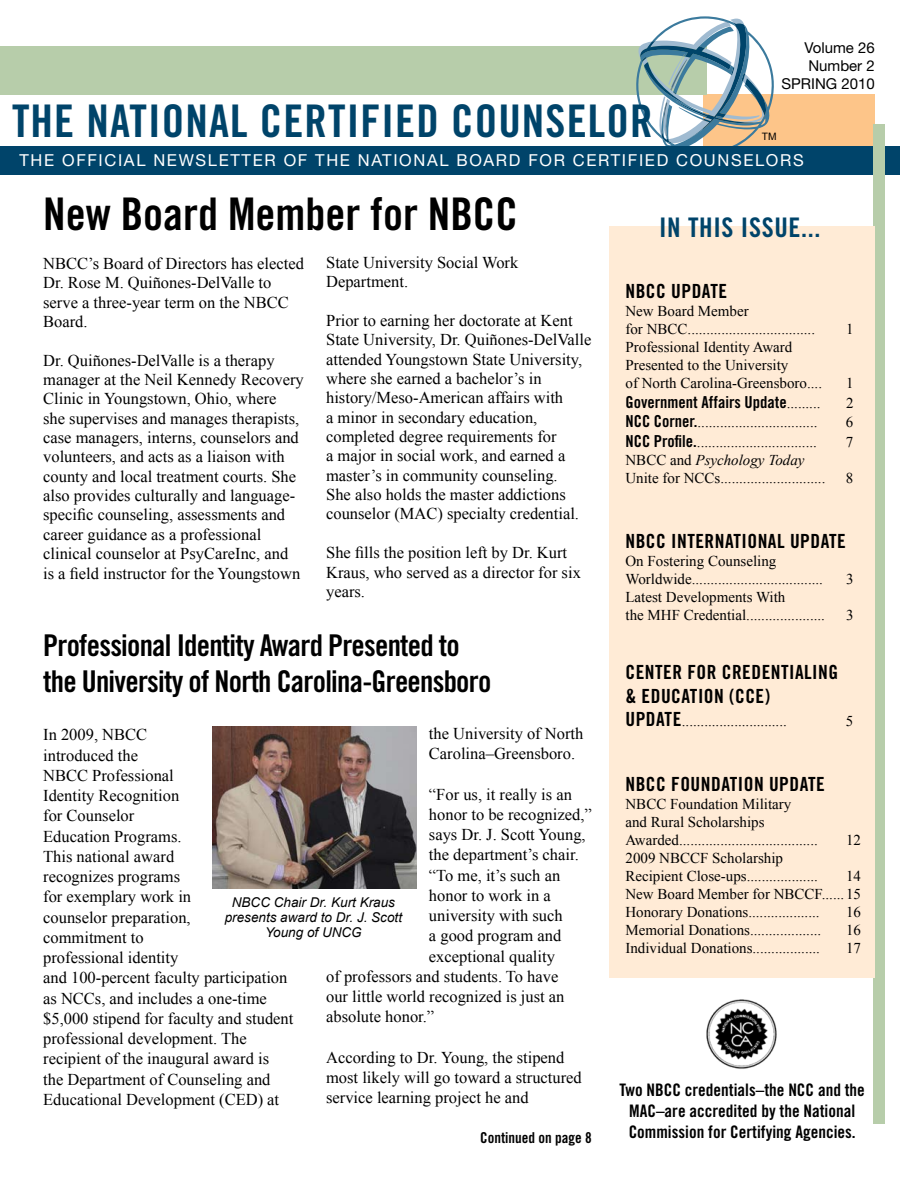
<style>
.page{position:relative;width:918px;height:1188px;background:#fff}
.page>*{position:absolute;margin:0;border:0;box-sizing:border-box;transform-origin:0 0}
.t1{font:45px "Trade Gothic Bold Cond Twenty";letter-spacing:.025em;color:#00446a}
.t2{font:45px "Trade Gothic Bold Cond Twenty";color:#000}
.t3{font:30px/36px "Trade Gothic Bold Cond Twenty";letter-spacing:-.025em;color:#000}
.t4{font:27px "Trade Gothic Bold Cond Twenty";letter-spacing:.025em;color:#00446a}
.t5{font:19.5px/23.4px "Trade Gothic Bold Cond Twenty";letter-spacing:.025em;color:#000}
.t6{font:17.25px/20.7px "Trade Gothic Bold Cond Twenty";color:#000;text-align:center}
.t7{font:16.5px/19.4px "Times New Roman";color:#000}
.t8{font:16.5px "Helvetica Neue LT Std";letter-spacing:.1em;color:#fff}
.t9{font:16.5px "Trade Gothic Bold Cond Twenty";color:#000}
.t10{font:15px/18px "Times New Roman";color:#000}
.t11{font:15px/18px "Helvetica Neue LT Std";color:#000;text-align:right}
.t12{font:15px "Trade Gothic Bold Cond Twenty";color:#000}
.t13{font:italic 13.5px/15px "Arial";color:#000;text-align:center}
.t14{font:10.2px "Arial";color:#000}
.s1{font-family:"Times New Roman";font-size:15px}
.s2{font-family:"Trade Gothic Bold Cond Twenty";font-size:16.5px}
.s3{font-style:italic}
.s4{font-family:"Trade Gothic Bold Cond Twenty";font-size:19.5px}
</style>
<div class="page">
<div style="left:703px;top:94px;width:172px;height:71px;background:#fdc589"></div>
<div style="left:0;top:46px;width:706px;height:49px;background:#b7cdaa"></div>
<svg style="left:636px;top:16px;width:138px;height:130px"></svg>
<div style="left:0;top:146px;width:900px;height:29px;background:#00446a"></div>
<div style="left:873px;top:124px;width:12px;height:999px;background:#b7cdaa"></div>
<div style="left:609px;top:226px;width:265px;height:752px;background:#ffebd6"></div>
<img style="left:706px;top:999px;width:71px;height:70px">
<img style="left:213px;top:727px;width:203px;height:162px">
<p class="t11" style="left:781px;top:38px;width:95px">Volume 26<br>Number 2<br>SPRING 2010</p>
<h1 class="t1" style="left:12px;top:94px;width:642px">THE NATIONAL CERTIFIED COUNSELOR</h1>
<p class="t14" style="left:762px;top:130px;width:16px">TM</p>
<p class="t8" style="left:20px;top:151px;width:786px">THE OFFICIAL NEWSLETTER OF THE NATIONAL BOARD FOR CERTIFIED COUNSELORS</p>
<h1 class="t2" style="left:43px;top:186px;width:476px">New Board Member for NBCC</h1>
<p class="t7" style="left:43px;top:253px;width:262px">NBCC’s Board of Directors has elected<br>Dr. Rose M. Quiñones-DelValle to serve a three-year term on the NBCC<br>Board.</p>
<p class="t7" style="left:43px;top:350px;width:262px">Dr. Quiñones-DelValle is a therapy manager at the Neil Kennedy Recovery Clinic in Youngstown, Ohio, where<br>she supervises and manages therapists, case managers, interns, counselors and volunteers, and acts as a liaison with county and local treatment courts. She also provides culturally and language&shy;specific counseling, assessments and career guidance as a professional clinical counselor at PsyCareInc, and<br>is a field instructor for the Youngstown</p>
<p class="t7" style="left:326px;top:252px;width:194px">State University Social Work<br>Department.</p>
<p class="t7" style="left:326px;top:311px;width:267px">Prior to earning her doctorate at Kent State University, Dr. Quiñones-DelValle attended Youngstown State University, where she earned a bachelor’s in history/Meso-American affairs with<br>a minor in secondary education, completed degree requirements for<br>a major in social work, and earned a master’s in community counseling.<br>She also holds the master addictions counselor (MAC) specialty credential.</p>
<p class="t7" style="left:326px;top:543px;width:256px">She fills the position left by Dr. Kurt<br>Kraus, who served as a director for six years.</p>
<h2 class="t3" style="left:43px;top:627px;width:450px">Professional Identity Award Presented to the University of North Carolina-Greensboro</h2>
<p class="t7" style="left:429px;top:723px;width:156px;line-height:20.2px">the University of North<br>Carolina–Greensboro.</p>
<p class="t7" style="left:429px;top:784px;width:144px">“For us, it really is an</p>
<p class="t7" style="left:429px;top:804px;width:164px">honor to be recognized,”</p>
<p class="t7" style="left:429px;top:825px;width:158px">says Dr. J. Scott Young,</p>
<p class="t7" style="left:429px;top:845px;width:151px">the department’s chair.</p>
<p class="t7" style="left:429px;top:865px;width:133px">“To me, it’s such an</p>
<p class="t7" style="left:429px;top:885px;width:123px">honor to work in a</p>
<p class="t7" style="left:429px;top:906px;width:135px">university with such</p>
<p class="t7" style="left:429px;top:926px;width:134px">a good program and</p>
<p class="t7" style="left:429px;top:946px;width:128px">exceptional quality</p>
<p class="t7" style="left:326px;top:966px;width:234px">of professors and students. To have</p>
<p class="t7" style="left:326px;top:987px;width:240px">our little world recognized is just an</p>
<p class="t7" style="left:326px;top:1007px;width:110px">absolute honor.”</p>
<p class="t7" style="left:326px;top:1047px;width:257px;line-height:20.2px">According to Dr. Young, the stipend most likely will go toward a structured service learning project he and</p>
<p class="t7" style="left:43px;top:725px;width:252px;line-height:20.2px">In 2009, NBCC<br>introduced the<br>NBCC Professional<br>Identity Recognition<br>for Counselor<br>Education Programs.<br>This national award<br>recognizes programs<br>for exemplary work in<br>counselor preparation,<br>commitment to<br>professional identity<br>and 100-percent faculty participation as NCCs, and includes a one-time $5,000 stipend for faculty and student professional development. The recipient of the inaugural award is<br>the Department of Counseling and<br>Educational Development (CED) at</p>
<p class="t13" style="left:225px;top:895px;width:179px">NBCC Chair Dr. Kurt Kraus presents award to Dr. J. Scott<br>Young of UNCG</p>
<p class="t12" style="left:480px;top:1128px;width:113px">Continued on page 8</p>
<h3 class="t4" style="left:659px;top:211px;width:163px">IN THIS ISSUE...</h3>
<p class="t5" style="left:626px;top:279px;width:103px">NBCC UPDATE</p>
<p class="t10" style="left:626px;top:302px;width:191px">New Board Member<br>for NBCC..................................</p>
<p class="t10" style="left:626px;top:338px;width:198px">Professional Identity Award<br>Presented to the University<br>of North Carolina-Greensboro....</p>
<p class="t10" style="left:846px;top:320px;width:9px">1</p>
<p class="t10" style="left:846px;top:374px;width:9px">1</p>
<p class="t9" style="left:626px;top:392px;width:197px">Government Affairs Update<span class="s1">.........</span></p>
<p class="t10" style="left:846px;top:393px;width:9px">2</p>
<p class="t10" style="left:626px;top:413px;width:194px"><span class="s2">NCC Corner.</span>................................</p>
<p class="t10" style="left:846px;top:413px;width:9px">6</p>
<p class="t10" style="left:626px;top:433px;width:193px"><span class="s2">NCC Profile.</span>................................</p>
<p class="t10" style="left:846px;top:433px;width:9px">7</p>
<p class="t10" style="left:625px;top:451px;width:201px">NBCC and <span class="s3">Psychology Today<br></span>Unite for NCCs............................</p>
<p class="t10" style="left:846px;top:469px;width:9px">8</p>
<p class="t5" style="left:626px;top:529px;width:222px">NBCC INTERNATIONAL UPDATE</p>
<p class="t10" style="left:626px;top:552px;width:199px">On Fostering Counseling<br>Worldwide...................................</p>
<p class="t10" style="left:846px;top:570px;width:9px">3</p>
<p class="t10" style="left:626px;top:588px;width:201px">Latest Developments With<br>the MHF Credential.....................</p>
<p class="t10" style="left:846px;top:606px;width:9px">3</p>
<p class="t5" style="left:626px;top:661px;width:214px">CENTER FOR CREDENTIALING &amp; EDUCATION (CCE)</p>
<p class="t10" style="left:626px;top:712px;width:163px"><span class="s4">UPDATE</span>............................</p>
<p class="t10" style="left:846px;top:712px;width:9px">5</p>
<p class="t5" style="left:626px;top:772px;width:201px">NBCC FOUNDATION UPDATE</p>
<p class="t10" style="left:626px;top:795px;width:194px">NBCC Foundation Military<br>and Rural Scholarships<br>Awarded.....................................</p>
<p class="t10" style="left:846px;top:831px;width:16px">12</p>
<p class="t10" style="left:626px;top:849px;width:194px">2009 NBCCF Scholarship<br>Recipient Close-ups...................</p>
<p class="t10" style="left:626px;top:867px;width:237px;text-align:justify;text-indent:220px">14<br>New Board Member for NBCCF......15<br>Honorary Donations...................</p>
<p class="t10" style="left:846px;top:903px;width:16px">16</p>
<p class="t10" style="left:626px;top:921px;width:197px">Memorial Donations...................</p>
<p class="t10" style="left:846px;top:921px;width:16px">16</p>
<p class="t10" style="left:626px;top:939px;width:196px">Individual Donations..................</p>
<p class="t10" style="left:846px;top:939px;width:16px">17</p>
<p class="t6" style="left:619px;top:1080px;width:247px">Two NBCC credentials–the NCC and the<br>MAC–are accredited by the National<br>Commission for Certifying Agencies.</p>
</div>
